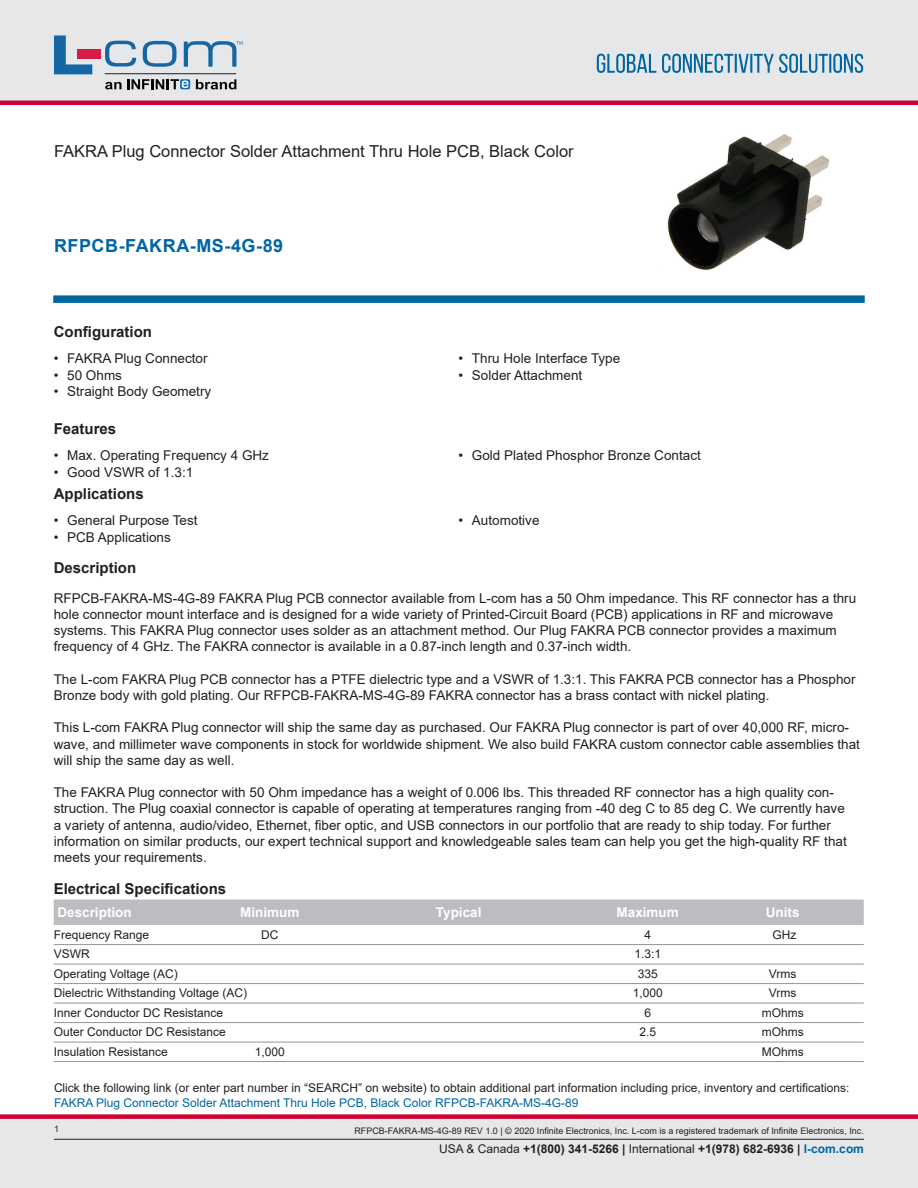
<style>
.page{position:relative;width:918px;height:1188px;background:#fff}
.page>*{position:absolute;margin:0;border:0;box-sizing:border-box;transform-origin:0 0}
.PN{font:700 18px "Arial";letter-spacing:.03em;color:#0065a4}
.Web_Description_Para{font:16.5px "Arial";color:#231f20}
.LCOM_Section_Header{font:700 15px "Arial";color:#231f20}
.Head1{font:700 15px "Arial";color:#231f20}
.MarketingDescription{font:13.5px/16.2px "Arial";color:#231f20}
.LCOM_Table_Header_Lo{font:700 13.5px "Arial";color:#fff}
.Description_and_PN_L{font:12px/14.4px "Arial";color:#231f20}
.LCOM_Table_Body_Low{font:12px "Arial";color:#231f20}
.t1{font:700 12px "Arial";color:#231f20}
.t2{font:9px "Arial";color:#231f20}
.s1{color:#0065a4}
.s2{font-weight:400}
</style>
<div class="page">
<div style="left:0;top:1119px;width:918px;height:69px;background:#e6e7e9"></div>
<div style="left:0;top:1114px;width:918px;height:5px;background:#c03"></div>
<div style="left:0;top:0;width:918px;height:102px;background:#e6e7e9"></div>
<div style="left:0;top:100px;width:918px;height:5px;background:#c03"></div>
<hr style="left:54px;top:1139px;width:810px;height:1px;background:#231f20">
<svg style="left:597px;top:54px;width:266px;height:19px"></svg>
<svg style="left:53px;top:295px;width:812px;height:8px;background:#0f6ea3"></svg>
<hr style="left:105px;top:73px;width:131px;height:1px;background:#211e1e">
<svg style="left:54px;top:35px;width:38px;height:39px"></svg>
<svg style="left:143px;top:41px;width:34px;height:26px"></svg>
<svg style="left:105px;top:41px;width:31px;height:26px"></svg>
<div style="left:77px;top:49px;width:23px;height:10px;background:#d41e47"></div>
<svg style="left:180px;top:79px;width:10px;height:10px"></svg>
<svg style="left:196px;top:79px;width:40px;height:10px"></svg>
<svg style="left:105px;top:79px;width:83px;height:10px"></svg>
<svg style="left:184px;top:41px;width:59px;height:26px"></svg>
<img style="left:667px;top:134px;width:162px;height:136px">
<div style="left:54px;top:900px;width:810px;height:25px;background:#bcbdc0"></div>
<hr style="left:54px;top:944px;width:810px;height:1px;background:#939598">
<hr style="left:54px;top:964px;width:810px;height:1px;background:#939598">
<hr style="left:54px;top:983px;width:810px;height:1px;background:#939598">
<hr style="left:54px;top:1003px;width:810px;height:1px;background:#939598">
<hr style="left:54px;top:1022px;width:810px;height:1px;background:#939598">
<hr style="left:54px;top:1042px;width:810px;height:1px;background:#939598">
<hr style="left:54px;top:1061px;width:810px;height:1px;background:#939598">
<h1 class="Web_Description_Para" style="left:54px;top:140px;width:521px">FAKRA Plug Connector Solder Attachment Thru Hole PCB, Black Color</h1>
<p class="PN" style="left:54px;top:233px;width:231px">RFPCB-FAKRA-MS-4G-89</p>
<p class="LCOM_Section_Header" style="left:54px;top:321px;width:100px">Configuration</p>
<p class="MarketingDescription" style="left:54px;top:350px;width:155px">• FAKRA Plug Connector</p>
<p class="MarketingDescription" style="left:54px;top:367px;width:70px">• 50 Ohms</p>
<p class="MarketingDescription" style="left:54px;top:383px;width:159px">• Straight Body Geometry</p>
<p class="LCOM_Section_Header" style="left:54px;top:418px;width:64px">Features</p>
<p class="MarketingDescription" style="left:54px;top:447px;width:217px">• Max. Operating Frequency 4 GHz</p>
<p class="MarketingDescription" style="left:54px;top:464px;width:141px">• Good VSWR of 1.3:1</p>
<p class="LCOM_Section_Header" style="left:54px;top:483px;width:92px">Applications</p>
<p class="MarketingDescription" style="left:54px;top:513px;width:145px">• General Purpose Test</p>
<p class="MarketingDescription" style="left:54px;top:529px;width:119px">• PCB Applications</p>
<p class="MarketingDescription" style="left:458px;top:350px;width:163px">• Thru Hole Interface Type</p>
<p class="MarketingDescription" style="left:458px;top:367px;width:125px">• Solder Attachment</p>
<p class="MarketingDescription" style="left:458px;top:447px;width:244px">• Gold Plated Phosphor Bronze Contact</p>
<p class="MarketingDescription" style="left:458px;top:513px;width:83px">• Automotive</p>
<p class="LCOM_Section_Header" style="left:54px;top:557px;width:84px">Description</p>
<p class="MarketingDescription" style="left:54px;top:590px;width:804px">RFPCB-FAKRA-MS-4G-89 FAKRA Plug PCB connector available from L-com has a 50 Ohm impedance. This RF connector has a thru hole connector mount interface and is designed for a wide variety of Printed-Circuit Board (PCB) applications in RF and microwave systems. This FAKRA Plug connector uses solder as an attachment method. Our Plug FAKRA PCB connector provides a maximum frequency of 4 GHz. The FAKRA connector is available in a 0.87-inch length and 0.37-inch width.</p>
<p class="MarketingDescription" style="left:54px;top:671px;width:803px">The L-com FAKRA Plug PCB connector has a PTFE dielectric type and a VSWR of 1.3:1. This FAKRA PCB connector has a Phosphor<br>Bronze body with gold plating. Our RFPCB-FAKRA-MS-4G-89 FAKRA connector has a brass contact with nickel plating.</p>
<p class="MarketingDescription" style="left:54px;top:720px;width:808px">This L-com FAKRA Plug connector will ship the same day as purchased. Our FAKRA Plug connector is part of over 40,000 RF, micro&shy;wave, and millimeter wave components in stock for worldwide shipment. We also build FAKRA custom connector cable assemblies that will ship the same day as well.</p>
<p class="MarketingDescription" style="left:54px;top:784px;width:795px">The FAKRA Plug connector with 50 Ohm impedance has a weight of 0.006 lbs. This threaded RF connector has a high quality con&shy;struction. The Plug coaxial connector is capable of operating at temperatures ranging from -40 deg C to 85 deg C. We currently have a variety of antenna, audio/video, Ethernet, fiber optic, and USB connectors in our portfolio that are ready to ship today. For further information on similar products, our expert technical support and knowledgeable sales team can help you get the high-quality RF that meets your requirements.</p>
<p class="Head1" style="left:54px;top:878px;width:174px">Electrical Specifications</p>
<p class="LCOM_Table_Header_Lo" style="left:57px;top:903px;width:76px">Description</p>
<p class="LCOM_Table_Header_Lo" style="left:240px;top:903px;width:61px">Minimum</p>
<p class="LCOM_Table_Header_Lo" style="left:436px;top:903px;width:47px">Typical</p>
<p class="LCOM_Table_Header_Lo" style="left:617px;top:903px;width:64px">Maximum</p>
<p class="LCOM_Table_Header_Lo" style="left:766px;top:903px;width:35px">Units</p>
<p class="LCOM_Table_Body_Low" style="left:54px;top:926px;width:97px">Frequency Range</p>
<p class="LCOM_Table_Body_Low" style="left:261px;top:926px;width:19px">DC</p>
<p class="LCOM_Table_Body_Low" style="left:644px;top:926px;width:8px">4</p>
<p class="LCOM_Table_Body_Low" style="left:772px;top:926px;width:25px">GHz</p>
<p class="LCOM_Table_Body_Low" style="left:54px;top:946px;width:37px">VSWR</p>
<p class="LCOM_Table_Body_Low" style="left:634px;top:946px;width:28px">1.3:1</p>
<p class="LCOM_Table_Body_Low" style="left:54px;top:965px;width:126px">Operating Voltage (AC)</p>
<p class="LCOM_Table_Body_Low" style="left:638px;top:965px;width:22px">335</p>
<p class="LCOM_Table_Body_Low" style="left:769px;top:965px;width:29px">Vrms</p>
<p class="LCOM_Table_Body_Low" style="left:54px;top:985px;width:195px">Dielectric Withstanding Voltage (AC)</p>
<p class="LCOM_Table_Body_Low" style="left:633px;top:985px;width:32px">1,000</p>
<p class="LCOM_Table_Body_Low" style="left:769px;top:985px;width:29px">Vrms</p>
<p class="LCOM_Table_Body_Low" style="left:54px;top:1004px;width:171px">Inner Conductor DC Resistance</p>
<p class="LCOM_Table_Body_Low" style="left:644px;top:1004px;width:8px">6</p>
<p class="LCOM_Table_Body_Low" style="left:762px;top:1004px;width:43px">mOhms</p>
<p class="LCOM_Table_Body_Low" style="left:54px;top:1024px;width:174px">Outer Conductor DC Resistance</p>
<p class="LCOM_Table_Body_Low" style="left:639px;top:1024px;width:18px">2.5</p>
<p class="LCOM_Table_Body_Low" style="left:762px;top:1024px;width:43px">mOhms</p>
<p class="LCOM_Table_Body_Low" style="left:54px;top:1043px;width:116px">Insulation Resistance</p>
<p class="LCOM_Table_Body_Low" style="left:255px;top:1043px;width:32px">1,000</p>
<p class="LCOM_Table_Body_Low" style="left:762px;top:1043px;width:43px">MOhms</p>
<p class="Description_and_PN_L" style="left:54px;top:1081px;width:797px">Click the following link (or enter part number in “SEARCH” on website) to obtain additional part information including price, inventory and certifications:<br><span class="s1">FAKRA Plug Connector Solder Attachment Thru Hole PCB, Black Color RFPCB-FAKRA-MS-4G-89</span></p>
<p class="t2" style="left:54px;top:1123px;width:7px">1</p>
<p class="t2" style="left:354px;top:1125px;width:511px">RFPCB-FAKRA-MS-4G-89 REV 1.0 | © 2020 Infinite Electronics, Inc. L-com is a registered trademark of Infinite Electronics, Inc.</p>
<p class="t1" style="left:439px;top:1140px;width:426px"><span class="s2">USA &amp; Canada</span> +1(800) 341-5266 | <span class="s2">International</span> +1(978) 682-6936 | <span class="s1">l-com.com</span></p>
</div>
